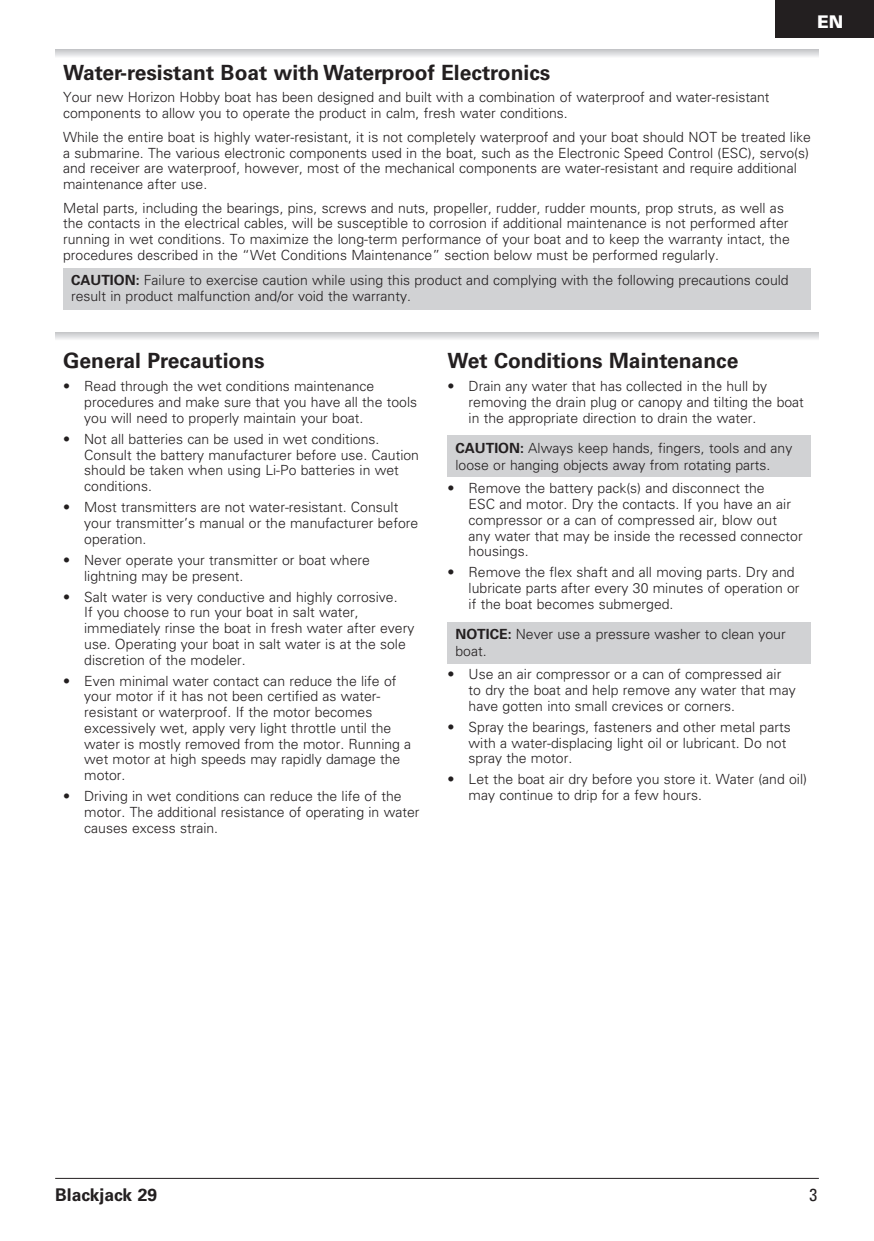
<style>
.page{position:relative;width:874px;height:1241px;background:#fff}
.page>*{position:absolute;margin:0;border:0;box-sizing:border-box;transform-origin:0 0}
.t1{font:700 21px "Univers LT Std";color:#231f20}
.t2{font:700 17.5px "Univers LT Std";color:#231f20}
.t3{font:900 17.5px "Univers LT Std";color:#fff}
.t4{font:condensed 17.5px "Univers LT Std";color:#231f20}
.t5{font:300 14px/15.8px "Univers LT Std";color:#231f20}
.s1{font-weight:700}
</style>
<div class="page">
<div style="left:63px;top:268px;width:747px;height:41px;background:#d1d2d4"></div>
<div style="left:447px;top:435px;width:363px;height:41px;background:#d1d2d4"></div>
<div style="left:447px;top:622px;width:363px;height:41px;background:#d1d2d4"></div>
<hr style="left:55px;top:1177px;width:763px;height:1px;background:#231f20">
<div style="left:775px;top:0;width:98px;height:38px;background:#231f20"></div>
<svg style="left:55px;top:49px;width:763px;height:8px;background:#dadbdd"></svg>
<svg style="left:55px;top:332px;width:763px;height:7px;background:#d9dadc"></svg>
<p class="t3" style="left:816px;top:10px;width:28px">EN</p>
<h1 class="t1" style="left:63px;top:60px;width:488px">Water-resistant Boat with Waterproof Electronics</h1>
<p class="t5" style="left:63px;top:89px;width:707px">Your new Horizon Hobby boat has been designed and built with a combination of waterproof and water-resistant components to allow you to operate the product in calm, fresh water conditions.</p>
<p class="t5" style="left:63px;top:129px;width:749px">While the entire boat is highly water-resistant, it is not completely waterproof and your boat should NOT be treated like a submarine. The various electronic components used in the boat, such as the Electronic Speed Control (ESC), servo(s) and receiver are waterproof, however, most of the mechanical components are water-resistant and require additional maintenance after use.</p>
<p class="t5" style="left:63px;top:200px;width:727px">Metal parts, including the bearings, pins, screws and nuts, propeller, rudder, rudder mounts, prop struts, as well as the contacts in the electrical cables, will be susceptible to corrosion if additional maintenance is not performed after running in wet conditions. To maximize the long-term performance of your boat and to keep the warranty intact, the procedures described in the “Wet Conditions Maintenance” section below must be performed regularly.</p>
<p class="t5" style="left:71px;top:271px;width:718px;line-height:16.8px"><span class="s1">CAUTION:</span> Failure to exercise caution while using this product and complying with the following precautions could result in product malfunction and/or void the warranty.</p>
<h1 class="t1" style="left:63px;top:348px;width:203px">General Precautions</h1>
<p class="t5" style="left:84px;top:378px;width:334px;text-indent:-21px">• Read through the wet conditions maintenance procedures and make sure that you have all the tools you will need to properly maintain your boat.</p>
<p class="t5" style="left:84px;top:431px;width:336px;text-indent:-21px">• Not all batteries can be used in wet conditions.<br>Consult the battery manufacturer before use. Caution should be taken when using Li-Po batteries in wet conditions.</p>
<p class="t5" style="left:84px;top:499px;width:335px;text-indent:-21px">• Most transmitters are not water-resistant. Consult your transmitter’s manual or the manufacturer before operation.</p>
<p class="t5" style="left:84px;top:552px;width:287px;text-indent:-21px">• Never operate your transmitter or boat where lightning may be present.</p>
<p class="t5" style="left:84px;top:588px;width:331px;text-indent:-21px">• Salt water is very conductive and highly corrosive.<br>If you choose to run your boat in salt water, immediately rinse the boat in fresh water after every use. Operating your boat in salt water is at the sole discretion of the modeler.</p>
<p class="t5" style="left:84px;top:672px;width:328px;text-indent:-21px">• Even minimal water contact can reduce the life of your motor if it has not been certified as water&shy;resistant or waterproof. If the motor becomes excessively wet, apply very light throttle until the water is mostly removed from the motor. Running a wet motor at high speeds may rapidly damage the motor.</p>
<p class="t5" style="left:84px;top:788px;width:336px;text-indent:-21px">• Driving in wet conditions can reduce the life of the motor. The additional resistance of operating in water causes excess strain.</p>
<h1 class="t1" style="left:447px;top:348px;width:292px">Wet Conditions Maintenance</h1>
<p class="t5" style="left:468px;top:378px;width:336px;text-indent:-21px">• Drain any water that has collected in the hull by removing the drain plug or canopy and tilting the boat in the appropriate direction to drain the water.</p>
<p class="t5" style="left:455px;top:439px;width:338px;line-height:16.8px"><span class="s1">CAUTION:</span> Always keep hands, fingers, tools and any loose or hanging objects away from rotating parts.</p>
<p class="t5" style="left:468px;top:480px;width:335px;text-indent:-21px">• Remove the battery pack(s) and disconnect the<br>ESC and motor. Dry the contacts. If you have an air compressor or a can of compressed air, blow out<br>any water that may be inside the recessed connector housings.</p>
<p class="t5" style="left:468px;top:564px;width:332px;text-indent:-21px">• Remove the flex shaft and all moving parts. Dry and lubricate parts after every 30 minutes of operation or if the boat becomes submerged.</p>
<p class="t5" style="left:455px;top:625px;width:331px;line-height:16.8px"><span class="s1">NOTICE:</span> Never use a pressure washer to clean your boat.</p>
<p class="t5" style="left:468px;top:666px;width:328px;text-indent:-21px">• Use an air compressor or a can of compressed air to dry the boat and help remove any water that may have gotten into small crevices or corners.</p>
<p class="t5" style="left:468px;top:719px;width:323px;text-indent:-21px">• Spray the bearings, fasteners and other metal parts with a water-displacing light oil or lubricant. Do not spray the motor.</p>
<p class="t5" style="left:468px;top:771px;width:340px;text-indent:-21px">• Let the boat air dry before you store it. Water (and oil) may continue to drip for a few hours.</p>
<p class="t2" style="left:55px;top:1184px;width:103px">Blackjack 29</p>
<p class="t4" style="left:808px;top:1183px;width:9px">3</p>
</div>
